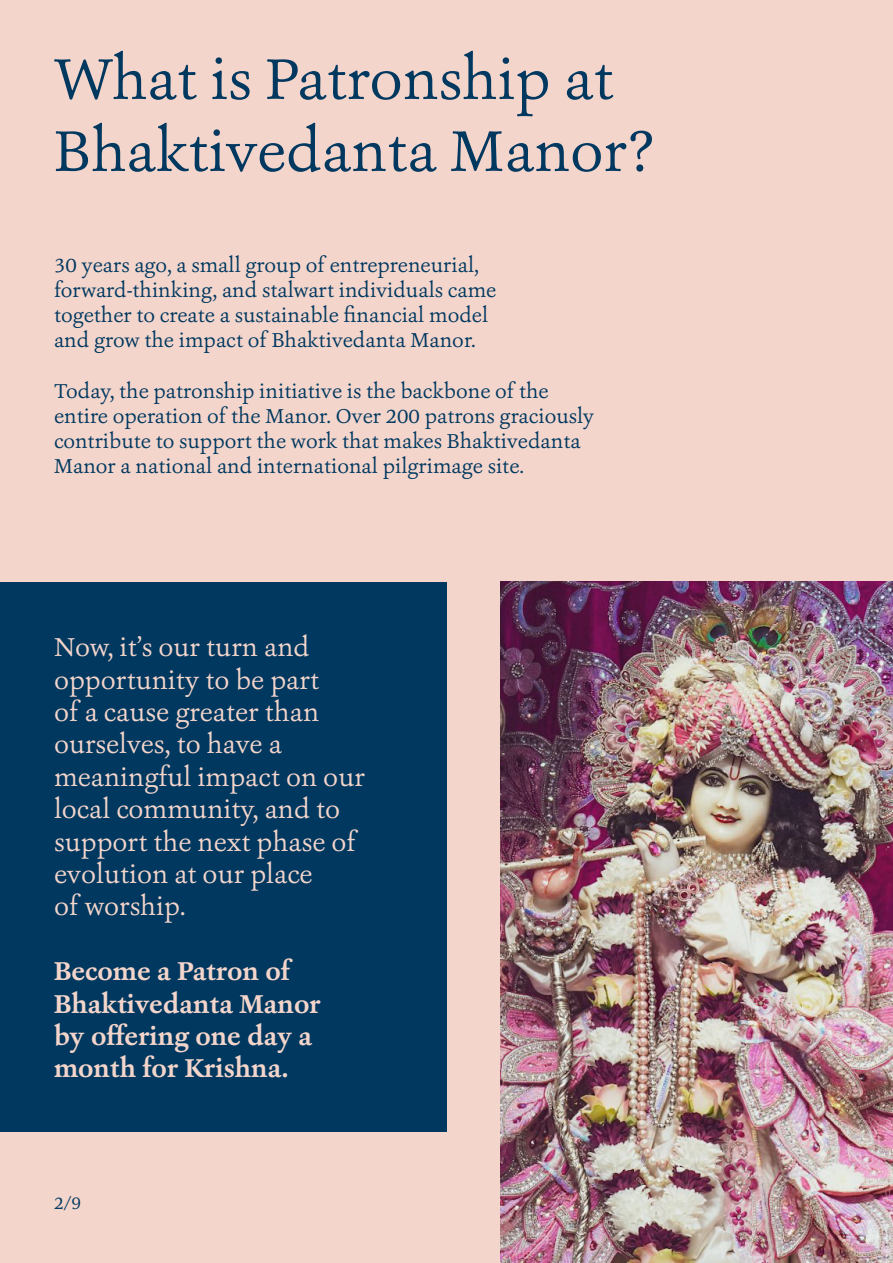
<style>
.page{position:relative;width:893px;height:1263px;background:#f4d5cb}
.page>*{position:absolute;margin:0;border:0;box-sizing:border-box;transform-origin:0 0}
.t1{font:60px/72px "Ashbury";color:#003860}
.t2{font:27px/32.4px "Ashbury";color:#f4d5cb}
.t3{font:700 27px/32.4px "Ashbury";color:#f4d5cb}
.t4{font:21px/25.2px "Ashbury";color:#003860}
.t5{font:18px "Ashbury";color:#003860}
</style>
<div class="page">
<div style="left:0;top:582px;width:446px;height:549px;background:#003860"></div>
<img style="left:500px;top:582px;width:393px;height:681px">
<h1 class="t1" style="left:54px;top:43px;width:601px">What is Patronship at<br>Bhaktivedanta Manor?</h1>
<p class="t4" style="left:54px;top:252px;width:444px">30 years ago, a small group of entrepreneurial, forward-thinking, and stalwart individuals came together to create a sustainable financial model and grow the impact of Bhaktivedanta Manor.</p>
<p class="t4" style="left:54px;top:378px;width:542px">Today, the patronship initiative is the backbone of the entire operation of the Manor. Over 200 patrons graciously contribute to support the work that makes Bhaktivedanta Manor a national and international pilgrimage site.</p>
<p class="t2" style="left:54px;top:631px;width:312px">Now, it’s our turn and opportunity to be part<br>of a cause greater than ourselves, to have a meaningful impact on our local community, and to support the next phase of evolution at our place<br>of worship.</p>
<p class="t3" style="left:54px;top:955px;width:268px">Become a Patron of<br>Bhaktivedanta Manor by offering one day a month for Krishna.</p>
<p class="t5" style="left:54px;top:1191px;width:29px">2/9</p>
</div>
